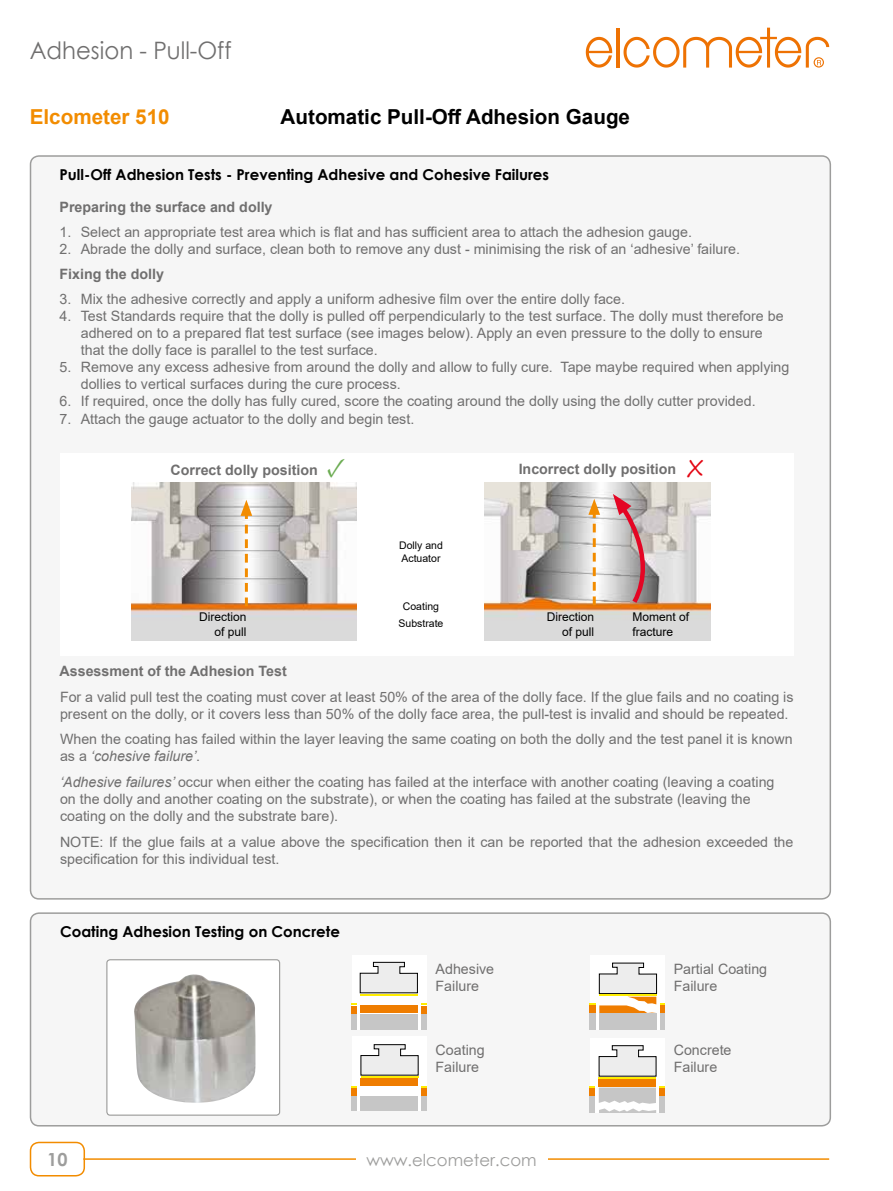
<style>
.page{position:relative;width:893px;height:1191px;background:#fff}
.page>*{position:absolute;margin:0;border:0;box-sizing:border-box;transform-origin:0 0}
.t1{font:700 27.75px "Minion Pro";color:#6cac53}
.t2{font:24px "Century Gothic";color:#706f6f;scale:.95 1}
.t3{font:21.9px "Segoe Print";color:#e30613}
.t4{font:700 20.7px "Arial";color:#000}
.t5{font:700 20.7px "Arial";color:#f28c00}
.t6{font:700 18px "Century Gothic";color:#9d9d9c}
.t7{font:16.5px "Century Gothic";color:#9d9d9c}
.t8{font:700 15px "Century Gothic";color:#000}
.t9{font:14.25px/17.1px "Arial";color:#706f6f}
.t10{font:700 14.25px "Arial";color:#706f6f}
.t11{font:12px/14.4px "Arial";color:#000;text-align:right}
.t12{font:10.5px/17.7px "Arial";color:#000;text-align:center}
.s1{font-style:italic}
</style>
<div class="page">
<hr style="left:616px;top:28px;width:3px;height:40px;background:#ee7203">
<svg style="left:586px;top:37px;width:26px;height:31px"></svg>
<svg style="left:623px;top:28px;width:206px;height:40px"></svg>
<div style="left:30px;top:1141px;width:55px;height:35px;border:2px solid #f28c00;border-radius:9px"></div>
<hr style="left:83px;top:1158px;width:746px;height:1px;background:#f28c00">
<div style="left:356px;top:1139px;width:192px;height:32px;background:#fff"></div>
<div style="left:31px;top:913px;width:799px;height:212px;background:#f6f6f6;border-radius:9px"></div>
<div style="left:30px;top:912px;width:801px;height:214px;border:2px solid #9d9d9c;border-radius:9px"></div>
<div style="left:352px;top:955px;width:74px;height:74px;background:#fff"></div>
<svg style="left:360px;top:961px;width:58px;height:32px"></svg>
<hr style="left:360px;top:993px;width:57px;height:2px;background:#ffed00">
<div style="left:360px;top:1005px;width:57px;height:8px;background:#ef7d00"></div>
<div style="left:360px;top:1013px;width:57px;height:16px;background:#c6c6c6"></div>
<div style="left:352px;top:1005px;width:5px;height:8px;background:#ef7d00"></div>
<div style="left:352px;top:1014px;width:5px;height:15px;background:#c6c6c6"></div>
<div style="left:421px;top:1005px;width:5px;height:8px;background:#ef7d00"></div>
<div style="left:421px;top:1014px;width:5px;height:15px;background:#c6c6c6"></div>
<div style="left:352px;top:1036px;width:74px;height:74px;background:#fff"></div>
<svg style="left:360px;top:1044px;width:59px;height:31px"></svg>
<hr style="left:361px;top:1076px;width:57px;height:1px;background:#ffed00">
<div style="left:361px;top:1078px;width:57px;height:8px;background:#ef7d00"></div>
<svg style="left:352px;top:1086px;width:5px;height:9px"></svg>
<div style="left:352px;top:1096px;width:5px;height:14px;background:#c6c6c6"></div>
<div style="left:361px;top:1096px;width:57px;height:14px;background:#c6c6c6"></div>
<svg style="left:421px;top:1086px;width:5px;height:9px"></svg>
<div style="left:421px;top:1096px;width:5px;height:14px;background:#c6c6c6"></div>
<div style="left:590px;top:955px;width:74px;height:74px;background:#fff"></div>
<hr style="left:660px;top:1013px;width:4px;height:16px;background:#c6c6c6">
<div style="left:599px;top:1013px;width:57px;height:16px;background:#c6c6c6"></div>
<div style="left:590px;top:1013px;width:6px;height:16px;background:#c6c6c6"></div>
<svg style="left:590px;top:962px;width:74px;height:51px"></svg>
<div style="left:590px;top:1037px;width:74px;height:75px;background:#fff"></div>
<svg style="left:599px;top:1045px;width:58px;height:31px"></svg>
<hr style="left:599px;top:1077px;width:57px;height:1px;background:#ffed00">
<div style="left:599px;top:1079px;width:57px;height:8px;background:#ef7d00"></div>
<svg style="left:590px;top:1086px;width:74px;height:26px"></svg>
<div style="left:31px;top:156px;width:799px;height:743px;background:#f6f6f6;border-radius:9px"></div>
<div style="left:60px;top:453px;width:733px;height:202px;background:#fff"></div>
<img style="left:485px;top:483px;width:225px;height:157px">
<svg style="left:588px;top:499px;width:12px;height:106px"></svg>
<svg style="left:613px;top:494px;width:46px;height:114px;background:#be9e9d"></svg>
<img style="left:132px;top:483px;width:225px;height:157px">
<svg style="left:241px;top:500px;width:11px;height:106px"></svg>
<div style="left:107px;top:959px;width:173px;height:156px;background:#fff;border-radius:3px"></div>
<div style="left:106px;top:959px;width:174px;height:156px;border:1px solid #9d9d9c;border-radius:3px"></div>
<img style="left:134px;top:974px;width:122px;height:129px">
<h2 class="t2" style="left:30px;top:34px;width:214px">Adhesion - Pull-Off</h2>
<h3 class="t5" style="left:30px;top:103px;width:141px">Elcometer 510</h3>
<h3 class="t4" style="left:281px;top:103px;width:351px">Automatic Pull-Off Adhesion Gauge</h3>
<p class="t8" style="left:60px;top:163px;width:491px">Pull-Off Adhesion Tests - Preventing Adhesive and Cohesive Failures</p>
<p class="t10" style="left:60px;top:197px;width:215px">Preparing the surface and dolly</p>
<p class="t9" style="left:60px;top:223px;width:634px">1. Select an appropriate test area which is flat and has sufficient area to attach the adhesion gauge.</p>
<p class="t9" style="left:60px;top:240px;width:682px">2. Abrade the dolly and surface, clean both to remove any dust - minimising the risk of an ‘adhesive’ failure.</p>
<p class="t10" style="left:60px;top:264px;width:106px">Fixing the dolly</p>
<p class="t9" style="left:60px;top:290px;width:567px">3. Mix the adhesive correctly and apply a uniform adhesive film over the entire dolly face.</p>
<p class="t9" style="left:81px;top:307px;width:704px;text-indent:-21px">4. Test Standards require that the dolly is pulled off perpendicularly to the test surface. The dolly must therefore be adhered on to a prepared flat test surface (see images below). Apply an even pressure to the dolly to ensure that the dolly face is parallel to the test surface.</p>
<p class="t9" style="left:81px;top:358px;width:710px;text-indent:-21px">5. Remove any excess adhesive from around the dolly and allow to fully cure. Tape maybe required when applying dollies to vertical surfaces during the cure process.</p>
<p class="t9" style="left:60px;top:393px;width:698px">6. If required, once the dolly has fully cured, score the coating around the dolly using the dolly cutter provided.</p>
<p class="t9" style="left:60px;top:410px;width:356px">7. Attach the gauge actuator to the dolly and begin test.</p>
<p class="t10" style="left:171px;top:460px;width:149px">Correct dolly position</p>
<h1 class="t1" style="left:327px;top:448px;width:20px">✓</h1>
<h3 class="t3" style="left:687px;top:449px;width:18px">X</h3>
<p class="t10" style="left:519px;top:459px;width:159px">Incorrect dolly position</p>
<p class="t12" style="left:399px;top:539px;width:45px;line-height:12.6px;text-align:left">Dolly and<br>Actuator</p>
<p class="t11" style="left:199px;top:610px;width:49px">Direction of pull</p>
<p class="t12" style="left:398px;top:597px;width:46px">Coating<br>Substrate</p>
<p class="t10" style="left:60px;top:661px;width:229px">Assessment of the Adhesion Test</p>
<p class="t11" style="left:547px;top:610px;width:49px">Direction of pull</p>
<p class="t11" style="left:632px;top:610px;width:58px;text-align:left">Moment of fracture</p>
<p class="t9" style="left:60px;top:688px;width:735px">For a valid pull test the coating must cover at least 50% of the area of the dolly face. If the glue fails and no coating is present on the dolly, or it covers less than 50% of the dolly face area, the pull-test is invalid and should be repeated.</p>
<p class="t9" style="left:60px;top:730px;width:734px">When the coating has failed within the layer leaving the same coating on both the dolly and the test panel it is known as a <span class="s1">‘cohesive failure’</span>.</p>
<p class="t9" style="left:60px;top:773px;width:716px"><span class="s1">‘Adhesive failures’</span> occur when either the coating has failed at the interface with another coating (leaving a coating on the dolly and another coating on the substrate), or when the coating has failed at the substrate (leaving the coating on the dolly and the substrate bare).</p>
<p class="t9" style="left:60px;top:833px;width:735px">NOTE: If the glue fails at a value above the specification then it can be reported that the adhesion exceeded the specification for this individual test.</p>
<p class="t8" style="left:60px;top:920px;width:281px">Coating Adhesion Testing on Concrete</p>
<p class="t9" style="left:436px;top:960px;width:60px">Adhesive<br>Failure</p>
<p class="t9" style="left:436px;top:1041px;width:51px">Coating<br>Failure</p>
<p class="t6" style="left:47px;top:1145px;width:22px">10</p>
<p class="t7" style="left:366px;top:1148px;width:172px">www.elcometer.com</p>
<p class="t9" style="left:674px;top:960px;width:95px">Partial Coating<br>Failure</p>
<p class="t9" style="left:674px;top:1041px;width:59px">Concrete<br>Failure</p>
</div>
